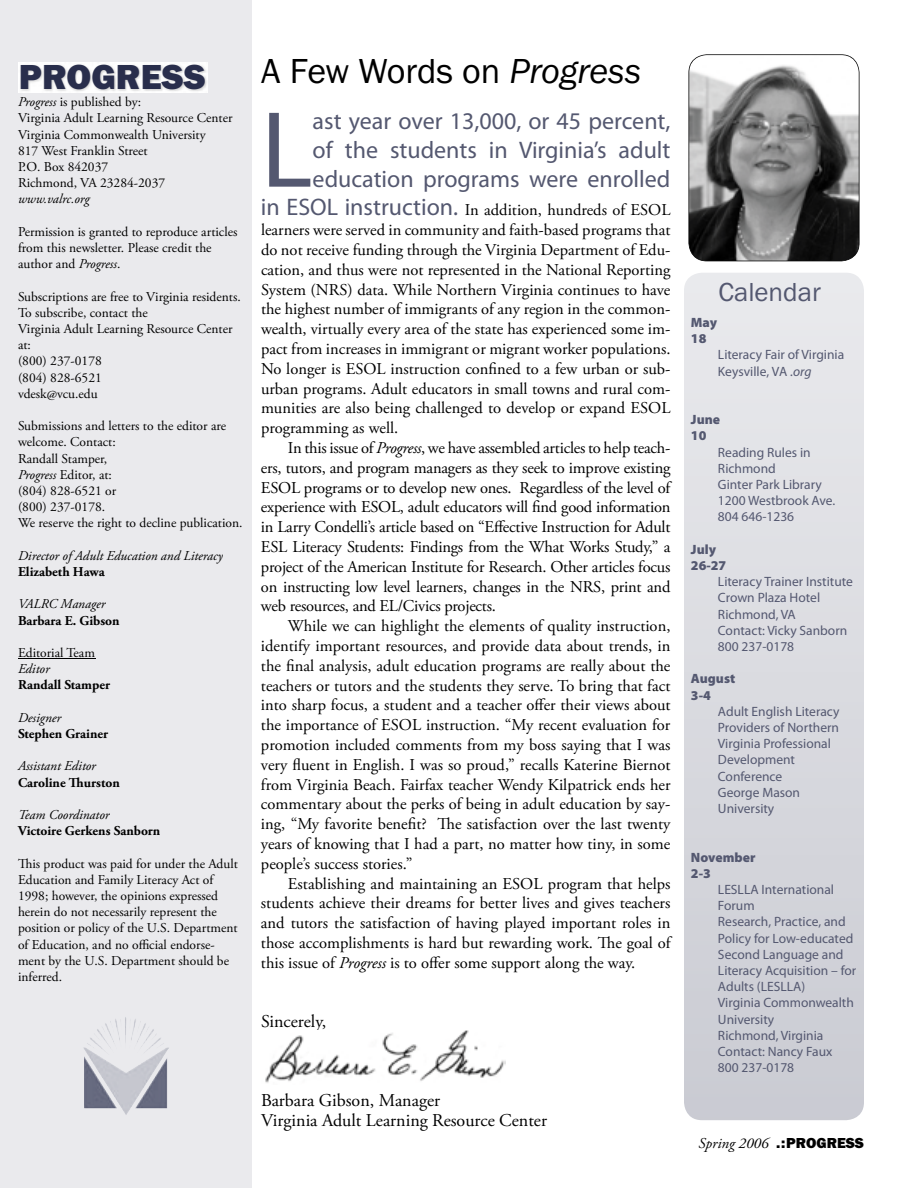
<style>
.page{position:relative;width:918px;height:1188px;background:#fff}
.page>*{position:absolute;margin:0;border:0;box-sizing:border-box;transform-origin:0 0}
.t1{font:109.5px "Myriad Pro";color:#545870}
.t2{font:36px "FS Franklin Gothic";letter-spacing:-.01em;color:#000}
.t3{font:800 36px "FS Franklin Gothic H";color:#292e4c}
.t4{font:27px "FS Franklin Gothic";color:#545870}
.t5{font:24px "Myriad Pro";color:#545870}
.t6{font:18px/19.8px "Adobe Garamond Pro";color:#000}
.t7{font:16.5px/19.8px "Adobe Garamond Pro";color:#000;text-align:justify}
.t8{font:italic 15px "Adobe Garamond Pro";color:#000}
.t9{font:13.5px/16.2px "Adobe Garamond Pro";color:#000}
.t10{font:13.5px/16.2px "Myriad Pro";color:#545870}
.t11{font:italic 13.5px "Adobe Garamond Pro";color:#000}
.t12{font:700 13.5px "Adobe Garamond Pro";color:#000}
.t13{font:900 13.5px/16.2px "Myriad Pro";color:#545870}
.s1{font-style:italic}
.s2{font-family:"Myriad Pro";font-size:24px;color:#545870}
.s3{font-family:"FS Franklin Gothic H";font-weight:800;font-style:normal}
</style>
<div class="page">
<div style="left:0;top:0;width:252px;height:1188px;background:#eaeaed"></div>
<div style="left:684px;top:273px;width:180px;height:847px;background:linear-gradient(to bottom,#eaeaed,#cacbd2);border-radius:18px"></div>
<hr style="left:18px;top:658px;width:77px;height:1px;background:#000">
<img style="left:19px;top:63px;width:189px;height:30px">
<img style="left:115px;top:1017px;width:21px;height:25px">
<img style="left:265px;top:1030px;width:241px;height:53px">
<svg style="left:688px;top:54px;width:172px;height:207px;background:#808080"></svg>
<h2 class="t3" style="left:19px;top:56px;width:188px">PROGRESS</h2>
<p class="t9" style="left:18px;top:94px;width:216px"><span class="s1">Progress</span> is published by:<br>Virginia Adult Learning Resource Center<br>Virginia Commonwealth University<br>817 West Franklin Street<br>P.O. Box 842037<br>Richmond, VA 23284-2037</p>
<p class="t11" style="left:18px;top:191px;width:73px">www.valrc.org</p>
<p class="t9" style="left:18px;top:224px;width:221px">Permission is granted to reproduce articles from this newsletter. Please credit the author and <span class="s1">Progress</span>.</p>
<p class="t9" style="left:18px;top:289px;width:224px">Subscriptions are free to Virginia residents.<br>To subscribe, contact the<br>Virginia Adult Learning Resource Center at:<br>(800) 237-0178<br>(804) 828-6521<br>vdesk@vcu.edu</p>
<p class="t9" style="left:18px;top:418px;width:226px">Submissions and letters to the editor are welcome. Contact:<br>Randall Stamper,<br><span class="s1">Progress</span> Editor, at:<br>(804) 828-6521 or<br>(800) 237-0178.<br>We reserve the right to decline publication.</p>
<p class="t11" style="left:18px;top:547px;width:206px">Director of Adult Education and Literacy</p>
<p class="t12" style="left:18px;top:564px;width:88px">Elizabeth Hawa</p>
<p class="t11" style="left:18px;top:596px;width:89px">VALRC Manager</p>
<p class="t12" style="left:18px;top:612px;width:103px">Barbara E. Gibson</p>
<p class="t9" style="left:18px;top:645px;width:79px">Editorial Team</p>
<p class="t11" style="left:18px;top:661px;width:33px">Editor</p>
<p class="t12" style="left:18px;top:677px;width:94px">Randall Stamper</p>
<p class="t11" style="left:18px;top:709px;width:45px">Designer</p>
<p class="t12" style="left:18px;top:726px;width:92px">Stephen Grainer</p>
<p class="t11" style="left:18px;top:758px;width:79px">Assistant Editor</p>
<p class="t12" style="left:18px;top:774px;width:103px">Caroline Thurston</p>
<p class="t11" style="left:18px;top:807px;width:93px">Team Coordinator</p>
<p class="t12" style="left:18px;top:823px;width:144px">Victoire Gerkens Sanborn</p>
<p class="t9" style="left:18px;top:856px;width:221px">This product was paid for under the Adult Education and Family Literacy Act of 1998; however, the opinions expressed herein do not necessarily represent the position or policy of the U.S. Department of Education, and no official endorse&shy;ment by the U.S. Department should be inferred.</p>
<h1 class="t2" style="left:261px;top:51px;width:382px">A Few Words on <span class="s1">Progress</span></h1>
<p class="t1" style="left:261px;top:90px;width:53px">L</p>
<p class="t5" style="left:313px;top:108px;width:359px">ast year over 13,000, or 45 percent,</p>
<p class="t5" style="left:313px;top:137px;width:359px">of the students in Virginia’s adult</p>
<h2 class="t5" style="left:313px;top:166px;width:359px">education programs were enrolled</h2>
<p class="t7" style="left:261px;top:201px;width:411px"><span class="s2">in ESOL instruction.</span> In addition, hundreds of ESOL learners were served in community and faith-based programs that do not receive funding through the Virginia Department of Edu&shy;cation, and thus were not represented in the National Reporting System (NRS) data. While Northern Virginia continues to have the highest number of immigrants of any region in the common&shy;wealth, virtually every area of the state has experienced some im&shy;pact from increases in immigrant or migrant worker populations.<br>No longer is ESOL instruction confined to a few urban or sub&shy;urban programs. Adult educators in small towns and rural com&shy;munities are also being challenged to develop or expand ESOL programming as well.</p>
<p class="t7" style="left:261px;top:439px;width:411px;text-indent:27px">In this issue of <span class="s1">Progress</span>, we have assembled articles to help teach&shy;ers, tutors, and program managers as they seek to improve existing ESOL programs or to develop new ones. Regardless of the level of experience with ESOL, adult educators will find good information in Larry Condelli’s article based on “Effective Instruction for Adult ESL Literacy Students: Findings from the What Works Study,” a project of the American Institute for Research. Other articles focus on instructing low level learners, changes in the NRS, print and web resources, and EL/Civics projects.</p>
<p class="t7" style="left:261px;top:617px;width:411px;text-indent:27px">While we can highlight the elements of quality instruction, identify important resources, and provide data about trends, in the final analysis, adult education programs are really about the teachers or tutors and the students they serve. To bring that fact into sharp focus, a student and a teacher offer their views about the importance of ESOL instruction. “My recent evaluation for promotion included comments from my boss saying that I was very fluent in English. I was so proud,” recalls Katerine Biernot from Virginia Beach. Fairfax teacher Wendy Kilpatrick ends her commentary about the perks of being in adult education by say&shy;ing, “My favorite benefit? The satisfaction over the last twenty years of knowing that I had a part, no matter how tiny, in some people’s success stories.”</p>
<p class="t7" style="left:261px;top:874px;width:411px;text-indent:27px">Establishing and maintaining an ESOL program that helps students achieve their dreams for better lives and gives teachers and tutors the satisfaction of having played important roles in those accomplishments is hard but rewarding work. The goal of this issue of <span class="s1">Progress</span> is to offer some support along the way.</p>
<p class="t6" style="left:261px;top:1012px;width:67px">Sincerely,</p>
<p class="t6" style="left:261px;top:1091px;width:288px">Barbara Gibson, Manager<br>Virginia Adult Learning Resource Center</p>
<h2 class="t4" style="left:718px;top:277px;width:104px">Calendar</h2>
<p class="t13" style="left:691px;top:314px;width:28px">May<br>18</p>
<p class="t10" style="left:718px;top:347px;width:128px">Literacy Fair of Virginia<br>Keysville, VA <span class="s1">.org</span></p>
<p class="t13" style="left:691px;top:412px;width:31px">June<br>10</p>
<p class="t10" style="left:718px;top:444px;width:119px">Reading Rules in<br>Richmond<br>Ginter Park Library<br>1200 Westbrook Ave.<br>804 646-1236</p>
<p class="t13" style="left:691px;top:541px;width:37px">July<br>26-27</p>
<p class="t10" style="left:718px;top:574px;width:137px">Literacy Trainer Institute<br>Crown Plaza Hotel<br>Richmond, VA<br>Contact: Vicky Sanborn<br>800 237-0178</p>
<p class="t13" style="left:691px;top:671px;width:46px">August<br>3-4</p>
<p class="t10" style="left:718px;top:703px;width:123px">Adult English Literacy<br>Providers of Northern<br>Virginia Professional<br>Development<br>Conference<br>George Mason<br>University</p>
<p class="t13" style="left:691px;top:849px;width:66px">November<br>2-3</p>
<p class="t10" style="left:718px;top:882px;width:140px">LESLLA International<br>Forum<br>Research, Practice, and<br>Policy for Low-educated<br>Second Language and<br>Literacy Acquisition – for<br>Adults (LESLLA)<br>Virginia Commonwealth<br>University<br>Richmond, Virginia<br>Contact: Nancy Faux<br>800 237-0178</p>
<p class="t8" style="left:699px;top:1134px;width:167px">Spring 2006 <span class="s3">.:PROGRESS</span></p>
</div>
